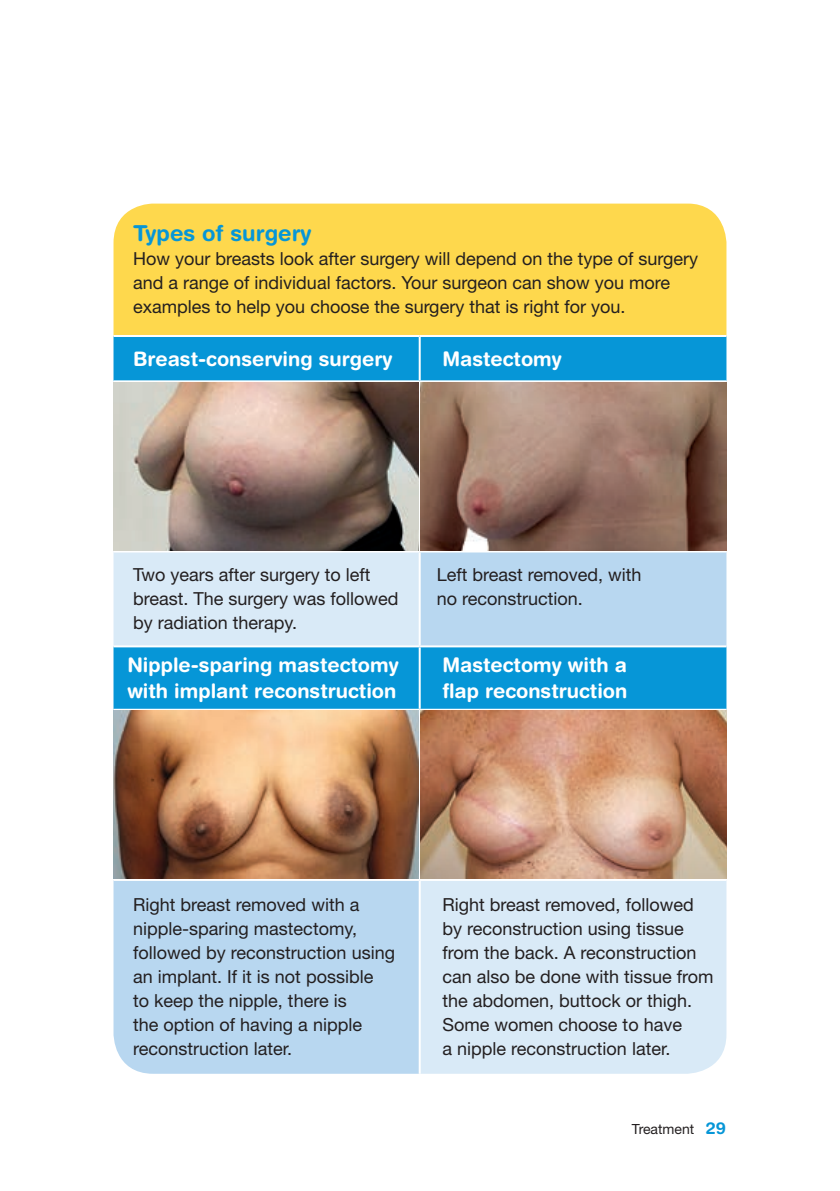
<style>
.page{position:relative;width:840px;height:1191px;background:#fff}
.page>*{position:absolute;margin:0;border:0;box-sizing:border-box;transform-origin:0 0}
._9__Table_A_Head{font:700 22px "Helvetica Rounded LT Std";color:#0696d7}
._9__Table_B_Head{font:700 20px/26px "Helvetica Rounded LT Std";color:#fff}
._9__Table_copy{font:18px/24px "Helvetica Neue LT Std";color:#231f20}
.t1{font:14px "Helvetica Neue LT Std";color:#231f20}
.s1{font-family:"Helvetica Rounded LT Std";font-weight:700;font-size:16.4px;color:#0696d7}
</style>
<div class="page">
<div style="left:113px;top:203px;width:613px;height:133px;background:#fed84d"></div>
<div style="left:113px;top:337px;width:613px;height:43px;background:#0696d7"></div>
<svg style="left:113px;top:552px;width:613px;height:521px;background:#a6d3ee"></svg>
<hr style="left:113px;top:203px;width:306px;height:1px;background:#fff">
<hr style="left:419px;top:203px;width:307px;height:1px;background:#fff">
<hr style="left:113px;top:335px;width:306px;height:2px;background:#fff">
<hr style="left:419px;top:335px;width:307px;height:2px;background:#fff">
<hr style="left:418px;top:337px;width:2px;height:43px;background:#fff">
<hr style="left:418px;top:552px;width:2px;height:93px;background:#fff">
<hr style="left:113px;top:645px;width:306px;height:2px;background:#fff">
<hr style="left:419px;top:645px;width:307px;height:2px;background:#fff">
<hr style="left:418px;top:647px;width:2px;height:62px;background:#fff">
<hr style="left:113px;top:709px;width:306px;height:2px;background:#fff">
<hr style="left:419px;top:709px;width:307px;height:2px;background:#fff">
<hr style="left:418px;top:711px;width:2px;height:168px;background:#fff">
<hr style="left:113px;top:879px;width:306px;height:2px;background:#fff">
<hr style="left:419px;top:879px;width:307px;height:2px;background:#fff">
<hr style="left:418px;top:881px;width:2px;height:192px;background:#fff">
<img style="left:113px;top:382px;width:305px;height:168px">
<img style="left:420px;top:382px;width:306px;height:168px">
<img style="left:113px;top:711px;width:305px;height:168px">
<img style="left:420px;top:711px;width:306px;height:168px">
<p class="_9__Table_A_Head" style="left:133px;top:220px;width:180px">Types of surgery</p>
<p class="_9__Table_copy" style="left:133px;top:247px;width:566px">How your breasts look after surgery will depend on the type of surgery and a range of individual factors. Your surgeon can show you more examples to help you choose the surgery that is right for you.</p>
<p class="_9__Table_B_Head" style="left:133px;top:345px;width:261px">Breast-conserving surgery</p>
<p class="_9__Table_B_Head" style="left:442px;top:345px;width:121px">Mastectomy</p>
<p class="_9__Table_copy" style="left:133px;top:563px;width:267px">Two years after surgery to left breast. The surgery was followed by radiation therapy.</p>
<p class="_9__Table_copy" style="left:436px;top:563px;width:206px">Left breast removed, with no reconstruction.</p>
<p class="_9__Table_B_Head" style="left:127px;top:652px;width:272px">Nipple-sparing mastectomy with implant reconstruction</p>
<p class="_9__Table_B_Head" style="left:442px;top:652px;width:186px">Mastectomy with a flap reconstruction</p>
<p class="_9__Table_copy" style="left:133px;top:892px;width:263px">Right breast removed with a nipple-sparing mastectomy, followed by reconstruction using an implant. If it is not possible<br>to keep the nipple, there is<br>the option of having a nipple reconstruction later.</p>
<p class="_9__Table_copy" style="left:442px;top:892px;width:272px">Right breast removed, followed by reconstruction using tissue from the back. A reconstruction can also be done with tissue from the abdomen, buttock or thigh.<br>Some women choose to have<br>a nipple reconstruction later.</p>
<p class="t1" style="left:631px;top:1120px;width:95px">Treatment <span class="s1">29</span></p>
</div>
